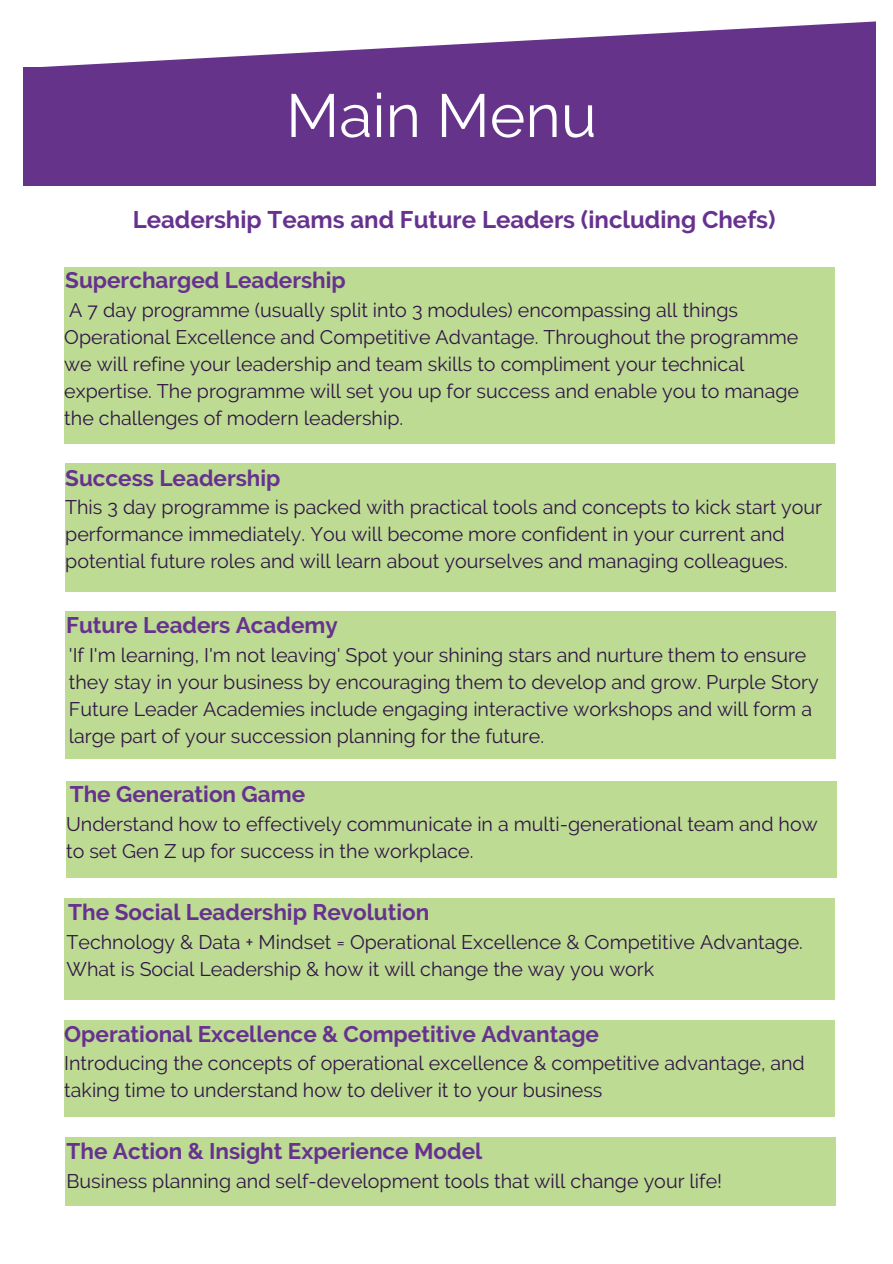
<style>
.page{position:relative;width:893px;height:1264px;background:#fff}
.page>*{position:absolute;margin:0;border:0;box-sizing:border-box;transform-origin:0 0}
.t1{font:60.75px "Raleway";color:#fff}
.t2{font:700 24px "Raleway";color:#67328f}
.t3{font:700 22.5px "Raleway";color:#67328f}
.t4{font:19.65px/27px "Raleway";color:#301545}
</style>
<div class="page">
<div style="left:23px;top:68px;width:852px;height:118px;background:#65348a"></div>
<svg style="left:26px;top:21px;width:849px;height:47px"></svg>
<div style="left:64px;top:267px;width:770px;height:176px;background:#bddb93"></div>
<div style="left:65px;top:463px;width:770px;height:128px;background:#bddb93"></div>
<div style="left:65px;top:611px;width:770px;height:148px;background:#bddb93"></div>
<div style="left:66px;top:780px;width:770px;height:97px;background:#bddb93"></div>
<div style="left:65px;top:898px;width:770px;height:101px;background:#bddb93"></div>
<div style="left:64px;top:1020px;width:770px;height:96px;background:#bddb93"></div>
<div style="left:65px;top:1137px;width:770px;height:69px;background:#bddb93"></div>
<h1 class="t1" style="left:286px;top:80px;width:312px">Main Menu</h1>
<p class="t2" style="left:133px;top:205px;width:644px">Leadership Teams and Future Leaders (including Chefs)</p>
<p class="t3" style="left:65px;top:267px;width:282px">Supercharged Leadership</p>
<p class="t4" style="left:64px;top:296px;width:736px">A 7 day programme (usually split into 3 modules) encompassing all things Operational Excellence and Competitive Advantage. Throughout the programme we will refine your leadership and team skills to compliment your technical expertise. The programme will set you up for success and enable you to manage the challenges of modern leadership.</p>
<p class="t3" style="left:65px;top:464px;width:217px">Success Leadership</p>
<p class="t4" style="left:65px;top:493px;width:758px">This 3 day programme is packed with practical tools and concepts to kick start your performance immediately. You will become more confident in your current and potential future roles and will learn about yourselves and managing colleagues.</p>
<p class="t3" style="left:66px;top:612px;width:273px">Future Leaders Academy</p>
<p class="t4" style="left:69px;top:641px;width:751px">'If I'm learning, I'm not leaving' Spot your shining stars and nurture them to ensure they stay in your business by encouraging them to develop and grow. Purple Story Future Leader Academies include engaging interactive workshops and will form a large part of your succession planning for the future.</p>
<p class="t3" style="left:70px;top:781px;width:237px">The Generation Game</p>
<p class="t4" style="left:66px;top:810px;width:753px">Understand how to effectively communicate in a multi-generational team and how to set Gen Z up for success in the workplace.</p>
<p class="t3" style="left:68px;top:898px;width:362px">The Social Leadership Revolution</p>
<p class="t4" style="left:66px;top:928px;width:737px">Technology &amp; Data + Mindset = Operational Excellence &amp; Competitive Advantage.<br>What is Social Leadership &amp; how it will change the way you work</p>
<p class="t3" style="left:64px;top:1020px;width:536px">Operational Excellence &amp; Competitive Advantage</p>
<p class="t4" style="left:64px;top:1049px;width:742px">Introducing the concepts of operational excellence &amp; competitive advantage, and taking time to understand how to deliver it to your business</p>
<p class="t3" style="left:66px;top:1137px;width:417px">The Action &amp; Insight Experience Model</p>
<p class="t4" style="left:66px;top:1167px;width:657px">Business planning and self-development tools that will change your life!</p>
</div>
